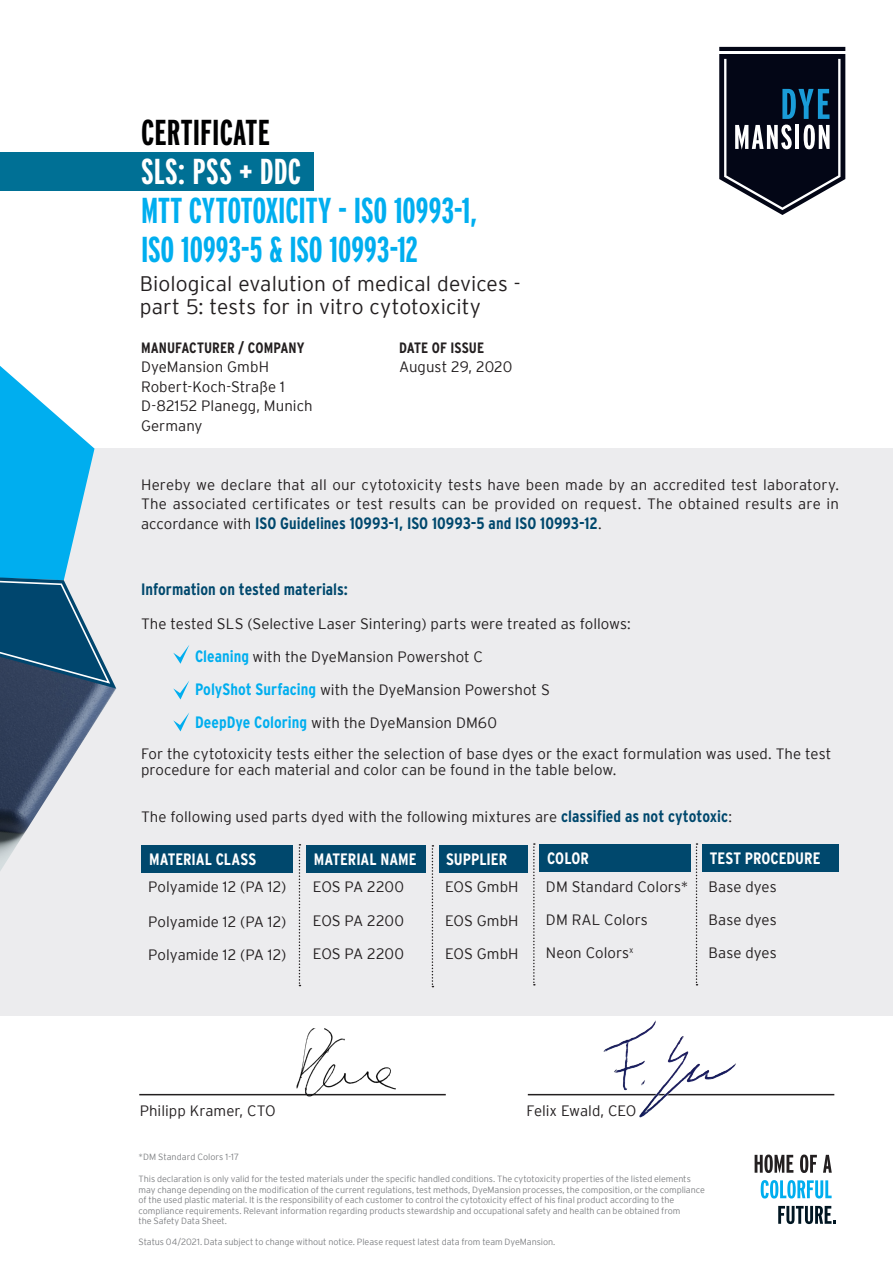
<style>
.page{position:relative;width:893px;height:1263px;background:#fff}
.page>*{position:absolute;margin:0;border:0;box-sizing:border-box;transform-origin:0 0}
.t1{font:700 36px/39px "Interstate Compressed";letter-spacing:-.005em;color:#00aeef}
.t2{font:700 36px "Interstate Compressed";letter-spacing:.005em;color:#000001}
.t3{font:700 36px "Interstate Compressed";letter-spacing:.01em;color:#fff}
.t4{font:300 21px/22.5px "Interstate";letter-spacing:.005em;color:#231f20}
.t5{font:700 16.5px "Interstate Condensed";color:#00486d}
.t6{font:700 16.5px "Interstate Condensed";color:#fff}
.t7{font:300 15px/19.5px "Interstate";letter-spacing:.005em;color:#231f20}
.t8{font:700 15px "Interstate Condensed";letter-spacing:.005em;color:#231f20}
.t9{font:300 9px/10.5px "Interstate";letter-spacing:-.01em;color:#808285}
.s1{font-family:"Interstate";font-weight:300;font-size:15px;color:#231f20}
.s2{font-family:"Interstate Condensed";font-weight:700;font-size:16.5px;color:#00aeef}
.s3{font-family:"Interstate Condensed";font-weight:700;font-size:16.5px;color:#00486d}
</style>
<div class="page">
<div style="left:0;top:152px;width:314px;height:38px;background:#007095"></div>
<div style="left:0;top:449px;width:893px;height:567px;background:#ececee"></div>
<svg style="left:761px;top:1180px;width:71px;height:18px"></svg>
<svg style="left:755px;top:1154px;width:77px;height:19px"></svg>
<svg style="left:778px;top:1206px;width:58px;height:18px"></svg>
<svg style="left:719px;top:47px;width:126px;height:168px"></svg>
<hr style="left:139px;top:1094px;width:307px;height:1px;background:#231f20">
<hr style="left:528px;top:1094px;width:306px;height:1px;background:#231f20">
<svg style="left:173px;top:645px;width:16px;height:19px"></svg>
<svg style="left:173px;top:681px;width:16px;height:18px"></svg>
<div style="left:142px;top:845px;width:151px;height:27px;background:#00486d"></div>
<div style="left:307px;top:845px;width:119px;height:27px;background:#00486d"></div>
<div style="left:439px;top:845px;width:89px;height:27px;background:#00486d"></div>
<svg style="left:299px;top:844px;width:1px;height:142px"></svg>
<svg style="left:432px;top:845px;width:1px;height:142px"></svg>
<div style="left:540px;top:844px;width:151px;height:28px;background:#00486d"></div>
<svg style="left:533px;top:843px;width:2px;height:142px"></svg>
<div style="left:702px;top:844px;width:137px;height:28px;background:#00486d"></div>
<svg style="left:696px;top:843px;width:1px;height:142px"></svg>
<svg style="left:173px;top:713px;width:16px;height:18px"></svg>
<img style="left:0;top:689px;width:116px;height:182px">
<svg style="left:0;top:366px;width:116px;height:323px"></svg>
<img style="left:551px;top:1020px;width:222px;height:98px">
<img style="left:289px;top:1028px;width:119px;height:69px">
<h1 class="t2" style="left:141px;top:112px;width:130px">CERTIFICATE</h1>
<h1 class="t3" style="left:141px;top:151px;width:162px">SLS: PSS + DDC</h1>
<h1 class="t1" style="left:141px;top:191px;width:338px">MTT CYTOTOXICITY - ISO 10993-1,<br>ISO 10993-5 &amp; ISO 10993-12</h1>
<h2 class="t4" style="left:140px;top:272px;width:382px">Biological evalution of medical devices - part 5: tests for in vitro cytotoxicity</h2>
<p class="t8" style="left:141px;top:339px;width:165px">MANUFACTURER / COMPANY</p>
<p class="t7" style="left:141px;top:357px;width:173px">DyeMansion GmbH<br>Robert-Koch-Straße 1<br>D-82152 Planegg, Munich<br>Germany</p>
<p class="t8" style="left:399px;top:339px;width:87px">DATE OF ISSUE</p>
<p class="t7" style="left:399px;top:357px;width:115px">August 29, 2020</p>
<p class="t7" style="left:141px;top:475px;width:700px">Hereby we declare that all our cytotoxicity tests have been made by an accredited test laboratory.<br>The associated certificates or test results can be provided on request. The obtained results are in</p>
<p class="t5" style="left:141px;top:514px;width:462px"><span class="s1">accordance with</span> ISO Guidelines 10993-1, ISO 10993-5 and ISO 10993-12<span class="s1">.</span></p>
<p class="t5" style="left:141px;top:580px;width:208px">Information on tested materials:</p>
<p class="t7" style="left:141px;top:613px;width:491px">The tested SLS (Selective Laser Sintering) parts were treated as follows:</p>
<p class="t7" style="left:195px;top:647px;width:289px"><span class="s2">Cleaning</span> with the DyeMansion Powershot C</p>
<p class="t7" style="left:195px;top:680px;width:356px"><span class="s2">PolyShot Surfacing</span> with the DyeMansion Powershot S</p>
<p class="t7" style="left:141px;top:708px;width:692px;line-height:30.3px;text-indent:54px"><span class="s2">DeepDye Coloring</span> with the DyeMansion DM60<br>For the cytotoxicity tests either the selection of base dyes or the exact formulation was used. The test</p>
<p class="t7" style="left:141px;top:760px;width:477px">procedure for each material and color can be found in the table below.</p>
<p class="t7" style="left:141px;top:807px;width:593px">The following used parts dyed with the following mixtures are <span class="s3">classified as not cytotoxic</span>:</p>
<p class="t6" style="left:149px;top:850px;width:108px">MATERIAL CLASS</p>
<p class="t6" style="left:314px;top:850px;width:104px">MATERIAL NAME</p>
<p class="t6" style="left:446px;top:850px;width:62px">SUPPLIER</p>
<p class="t7" style="left:148px;top:877px;width:140px">Polyamide 12 (PA 12)</p>
<p class="t7" style="left:148px;top:911px;width:140px">Polyamide 12 (PA 12)</p>
<p class="t7" style="left:148px;top:945px;width:140px">Polyamide 12 (PA 12)</p>
<p class="t7" style="left:445px;top:877px;width:75px">EOS GmbH</p>
<p class="t7" style="left:445px;top:910px;width:75px">EOS GmbH</p>
<p class="t7" style="left:445px;top:943px;width:75px">EOS GmbH</p>
<p class="t7" style="left:313px;top:877px;width:93px">EOS PA 2200</p>
<p class="t7" style="left:313px;top:910px;width:93px">EOS PA 2200</p>
<p class="t7" style="left:313px;top:943px;width:93px">EOS PA 2200</p>
<p class="t6" style="left:547px;top:849px;width:43px">COLOR</p>
<p class="t7" style="left:546px;top:876px;width:144px">DM Standard Colors*</p>
<p class="t7" style="left:546px;top:909px;width:103px">DM RAL Colors</p>
<p class="t7" style="left:546px;top:943px;width:89px">Neon Colors<sup>x</sup></p>
<p class="t6" style="left:710px;top:849px;width:112px">TEST PROCEDURE</p>
<p class="t7" style="left:709px;top:876px;width:70px">Base dyes</p>
<p class="t7" style="left:709px;top:909px;width:70px">Base dyes</p>
<p class="t7" style="left:709px;top:943px;width:70px">Base dyes</p>
<p class="t7" style="left:140px;top:1100px;width:138px">Philipp Kramer, CTO</p>
<p class="t7" style="left:527px;top:1100px;width:111px">Felix Ewald, CEO</p>
<p class="t9" style="left:139px;top:1151px;width:102px">*DM Standard Colors 1-17</p>
<p class="t9" style="left:139px;top:1173px;width:568px">This declaration is only valid for the tested materials under the specific handled conditions. The cytotoxicity properties of the listed elements may change depending on the modification of the current regulations, test methods, DyeMansion processes, the composition, or the compliance of the used plastic material. It is the responsibility of each customer to control the cytotoxicity effect of his final product according to the compliance requirements. Relevant information regarding products stewardship and occupational safety and health can be obtained from<br>the Safety Data Sheet.</p>
<p class="t9" style="left:139px;top:1236px;width:418px">Status 04/2021. Data subject to change without notice. Please request latest data from team DyeMansion.</p>
</div>
